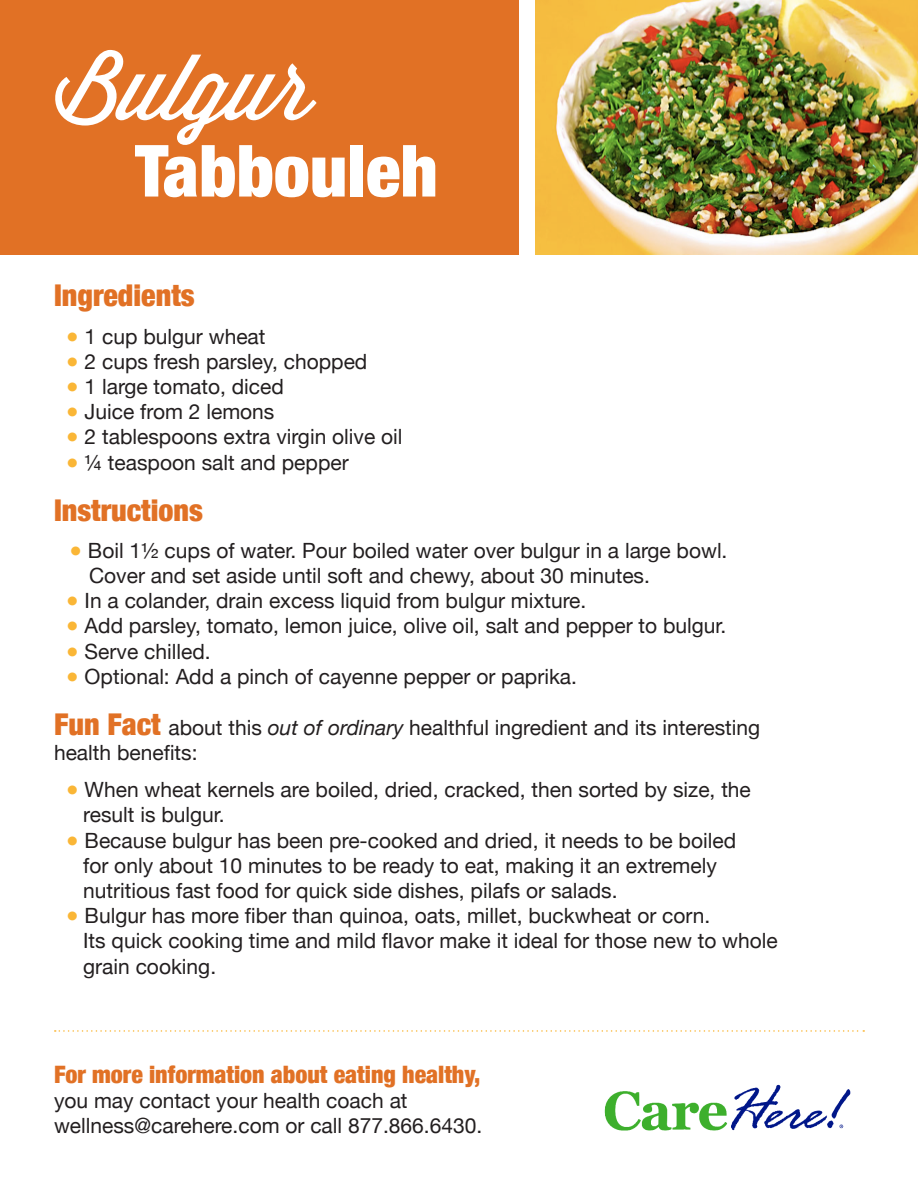
<style>
.page{position:relative;width:918px;height:1188px;background:#fff}
.page>*{position:absolute;margin:0;border:0;box-sizing:border-box;transform-origin:0 0}
.t1{font:90px "Wisdom Script AI";color:#fff}
.t2{font:900 condensed 72px "Helvetica Neue";color:#fff}
.t3{font:900 condensed 30px "Helvetica Neue";color:#e17125}
.t4{font:900 condensed 24px "Helvetica Neue";color:#e17125}
.t5{font:21px/25.2px "Helvetica Neue";color:#231f20}
.s1{color:#fab636}
.s2{font-weight:900;font-stretch:condensed;font-size:30px;color:#e17125}
.s3{font-style:italic}
</style>
<div class="page">
<img style="left:604px;top:1084px;width:247px;height:47px">
<div style="left:0;top:0;width:519px;height:255px;background:#e17125"></div>
<svg style="left:55px;top:1030px;width:809px;height:2px"></svg>
<img style="left:536px;top:0;width:382px;height:255px">
<p class="t1" style="left:53px;top:18px;width:261px">Bulgur</p>
<p class="t2" style="left:135px;top:112px;width:304px">Tabbouleh</p>
<p class="t3" style="left:54px;top:271px;width:142px">Ingredients</p>
<p class="t5" style="left:66px;top:325px;width:201px"><span class="s1">●</span> 1 cup bulgur wheat</p>
<p class="t5" style="left:66px;top:350px;width:303px"><span class="s1">●</span> 2 cups fresh parsley, chopped</p>
<p class="t5" style="left:66px;top:375px;width:220px"><span class="s1">●</span> 1 large tomato, diced</p>
<p class="t5" style="left:66px;top:400px;width:210px"><span class="s1">●</span> Juice from 2 lemons</p>
<p class="t5" style="left:66px;top:426px;width:338px"><span class="s1">●</span> 2 tablespoons extra virgin olive oil</p>
<p class="t5" style="left:66px;top:451px;width:285px"><span class="s1">●</span> ¼ teaspoon salt and pepper</p>
<p class="t3" style="left:54px;top:485px;width:151px">Instructions</p>
<p class="t5" style="left:69px;top:539px;width:660px"><span class="s1">●</span> Boil 1½ cups of water. Pour boiled water over bulgur in a large bowl.</p>
<p class="t5" style="left:89px;top:564px;width:562px">Cover and set aside until soft and chewy, about 30 minutes.</p>
<p class="t5" style="left:66px;top:589px;width:522px"><span class="s1">●</span> In a colander, drain excess liquid from bulgur mixture.</p>
<p class="t5" style="left:66px;top:615px;width:662px"><span class="s1">●</span> Add parsley, tomato, lemon juice, olive oil, salt and pepper to bulgur.</p>
<p class="t5" style="left:66px;top:640px;width:146px"><span class="s1">●</span> Serve chilled.</p>
<p class="t5" style="left:66px;top:665px;width:513px"><span class="s1">●</span> Optional: Add a pinch of cayenne pepper or paprika.</p>
<p class="t5" style="left:54px;top:716px;width:708px"><span class="s2">Fun Fact</span> about this <span class="s3">out of ordinary</span> healthful ingredient and its interesting</p>
<p class="t5" style="left:54px;top:741px;width:145px">health benefits:</p>
<p class="t5" style="left:83px;top:778px;width:669px;text-indent:-18px"><span class="s1">●</span> When wheat kernels are boiled, dried, cracked, then sorted by size, the result is bulgur.</p>
<p class="t5" style="left:66px;top:829px;width:672px"><span class="s1">●</span> Because bulgur has been pre-cooked and dried, it needs to be boiled</p>
<p class="t5" style="left:83px;top:854px;width:635px">for only about 10 minutes to be ready to eat, making it an extremely</p>
<p class="t5" style="left:83px;top:879px;width:536px">nutritious fast food for quick side dishes, pilafs or salads.</p>
<p class="t5" style="left:66px;top:904px;width:646px"><span class="s1">●</span> Bulgur has more fiber than quinoa, oats, millet, buckwheat or corn.</p>
<p class="t5" style="left:83px;top:930px;width:696px">Its quick cooking time and mild flavor make it ideal for those new to whole</p>
<p class="t5" style="left:83px;top:955px;width:135px">grain cooking.</p>
<p class="t4" style="left:54px;top:1054px;width:428px">For more information about eating healthy,</p>
<p class="t5" style="left:54px;top:1089px;width:355px">you may contact your health coach at</p>
<p class="t5" style="left:54px;top:1114px;width:430px">wellness@carehere.com or call 877.866.6430.</p>
</div>
